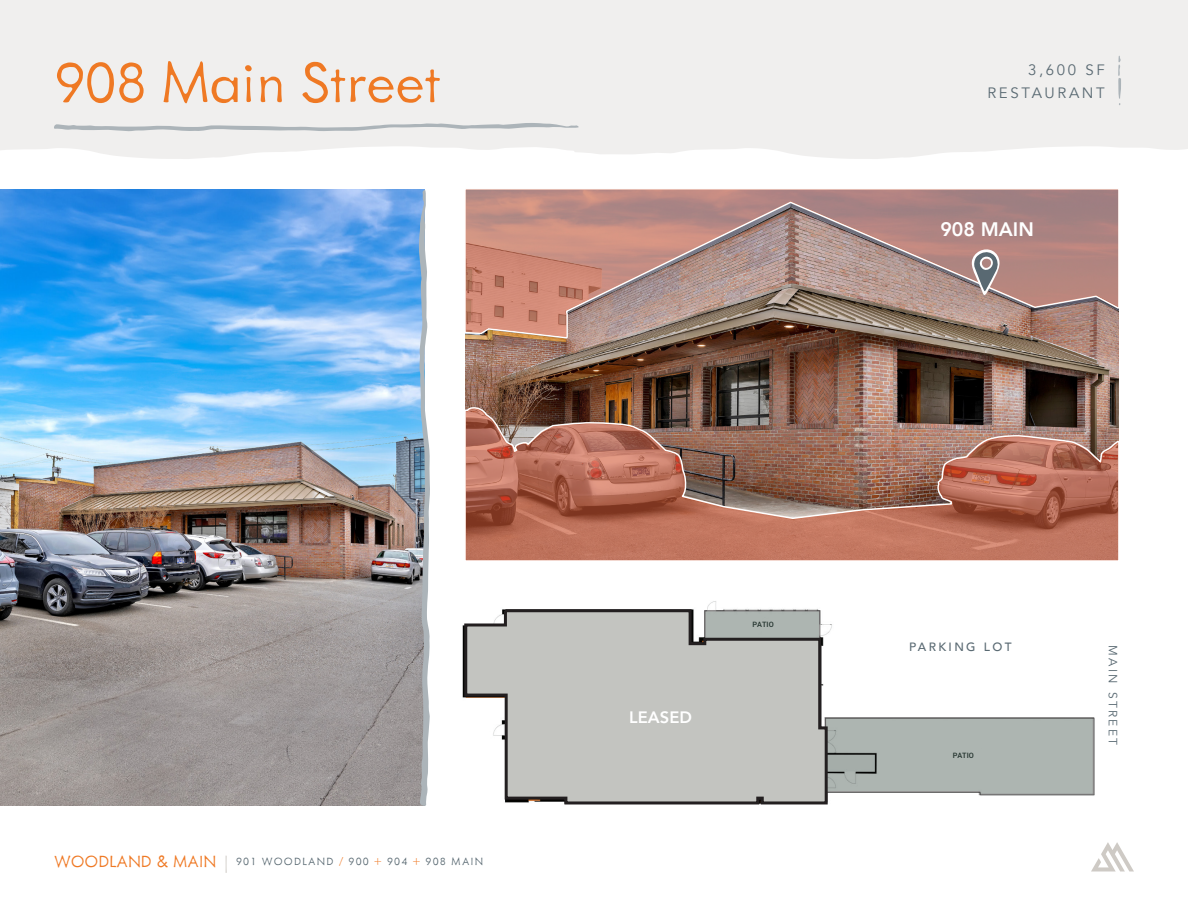
<style>
.page{position:relative;width:1188px;height:918px;background:#fff}
.page>*{position:absolute;margin:0;border:0;box-sizing:border-box;transform-origin:0 0}
.Section_Header_White{font:300 64.5px "Metallophile Sp 8";letter-spacing:-.025em;color:#ef7924}
.t1{font:800 19.5px "Avenir";color:#fff}
.t2{font:800 16.5px "Avenir";color:#fff}
.t3{font:15px "Avenir";letter-spacing:.175em;color:#596972}
.t4{font:300 12px "Metallophile Sp 8";letter-spacing:.1em;color:#596972}
.t5{font:12px "Avenir";letter-spacing:.2em;color:#596972}
.t6{font:500 12px "Avenir";letter-spacing:.2em;color:#596972}
.t7{font:500 7.35px "Heebo";color:#344842}
.s1{font-size:18.6px;color:#ef7924}
.s2{font-size:18.6px;color:#cecac5}
.s3{color:#ef7924}
</style>
<div class="page">
<svg style="left:1091px;top:842px;width:43px;height:29px"></svg>
<div style="left:0;top:0;width:1188px;height:145px;background:#f0efee"></div>
<img style="left:465px;top:189px;width:654px;height:372px">
<svg style="left:0;top:123px;width:1188px;height:36px"></svg>
<img style="left:0;top:189px;width:424px;height:617px">
<svg style="left:419px;top:190px;width:11px;height:616px"></svg>
<svg style="left:1118px;top:56px;width:3px;height:49px"></svg>
<svg style="left:829px;top:717px;width:266px;height:79px;background:#aab1ae"></svg>
<svg style="left:972px;top:247px;width:28px;height:49px"></svg>
<svg style="left:463px;top:608px;width:366px;height:197px;background:#bebfbc"></svg>
<p class="Section_Header_White" style="left:54px;top:41px;width:389px">908 Main Street</p>
<p class="t3" style="left:1028px;top:61px;width:78px">3,600 SF</p>
<p class="t3" style="left:987px;top:84px;width:119px">RESTAURANT</p>
<p class="t1" style="left:940px;top:214px;width:95px">908 MAIN</p>
<p class="t4" style="left:54px;top:854px;width:431px"><span class="s1">WOODLAND &amp; MAIN</span> <span class="s2">|</span> 901 WOODLAND <span class="s3">/</span> 900 <span class="s3">+</span> 904 <span class="s3">+</span> 908 MAIN</p>
<p class="t2" style="left:629px;top:705px;width:64px">LEASED</p>
<p class="t7" style="left:753px;top:620px;width:23px">PATIO</p>
<p class="t6" style="left:909px;top:637px;width:104px">PARKING LOT</p>
<p class="t7" style="left:953px;top:750px;width:23px">PATIO</p>
<p class="t5" style="left:1120px;top:645px;width:102px;rotate:90deg">MAIN STREET</p>
</div>
